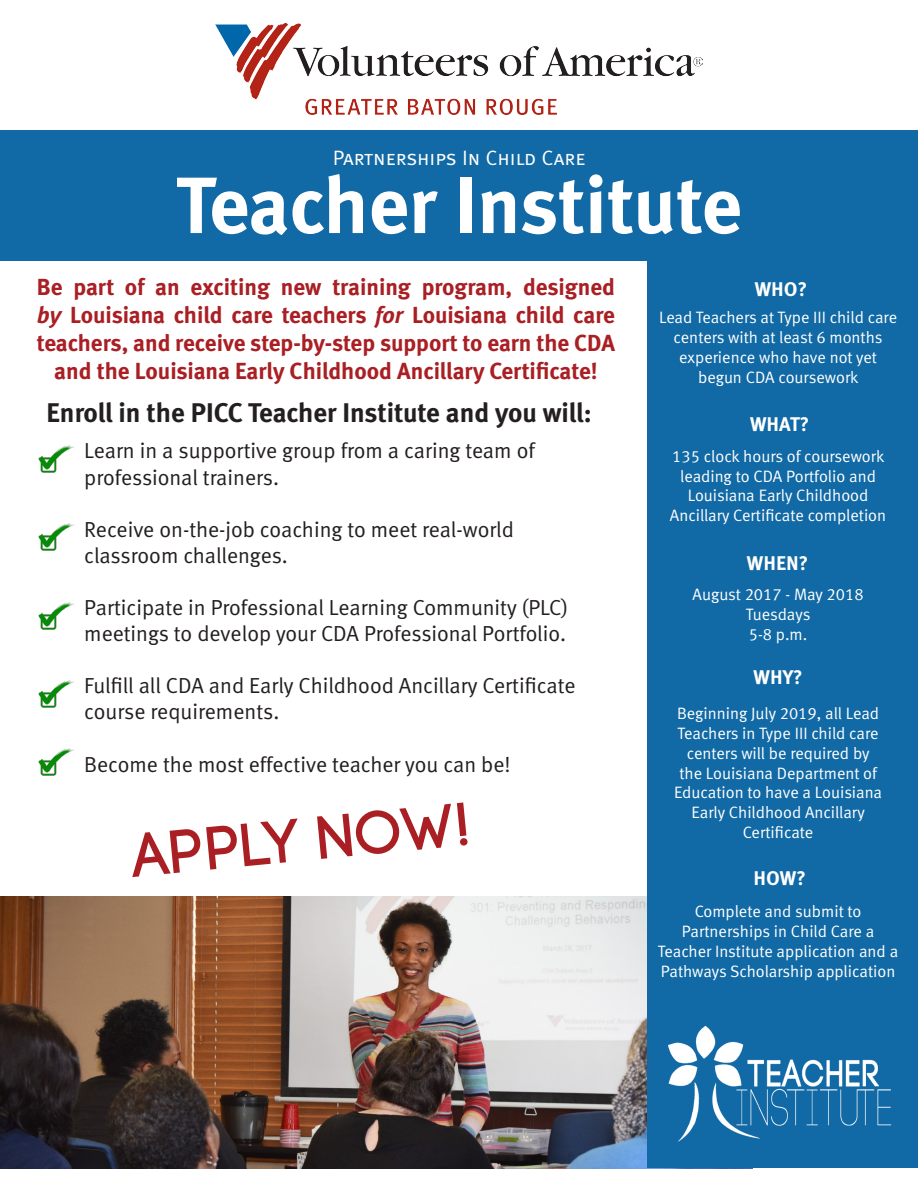
<style>
.page{position:relative;width:918px;height:1188px;background:#fff}
.page>*{position:absolute;margin:0;border:0;box-sizing:border-box;transform-origin:0 0}
.t1{font:79.65px "Meta Bold LF";color:#fff}
.t2{font:60.75px "Code Pro Demo";color:#a91f24}
.t3{font:700 27px "Meta";color:#231f20}
.t4{font:700 23.25px/27.9px "Meta";color:#a91f24;text-align:center}
.t5{font:21.75px/26.1px "Meta Normal";color:#231f20}
.t6{font:20.85px "Meta Normal Caps";color:#fff}
.t7{font:19.8px "Meta Bold Caps";color:#fff}
.t8{font:16.5px/19.8px "Meta Normal LF";color:#fff;text-align:center}
.s1{font-style:italic}
</style>
<div class="page">
<img style="left:0;top:896px;width:647px;height:272px">
<div style="left:0;top:130px;width:918px;height:131px;background:#1169a5"></div>
<div style="left:647px;top:261px;width:271px;height:907px;background:#1169a5"></div>
<img style="left:216px;top:23px;width:486px;height:92px">
<img style="left:38px;top:445px;width:36px;height:28px">
<img style="left:38px;top:523px;width:36px;height:28px">
<img style="left:38px;top:602px;width:36px;height:28px">
<img style="left:38px;top:680px;width:36px;height:28px">
<img style="left:38px;top:748px;width:36px;height:28px">
<img style="left:668px;top:1026px;width:224px;height:116px">
<p class="t6" style="left:333px;top:146px;width:254px">Partnerships In Child Care</p>
<p class="t1" style="left:176px;top:155px;width:567px">Teacher Institute</p>
<p class="t4" style="left:37px;top:273px;width:579px">Be part of an exciting new training program, designed <span class="s1">by</span> Louisiana child care teachers <span class="s1">for</span> Louisiana child care teachers, and receive step-by-step support to earn the CDA and the Louisiana Early Childhood Ancillary Certificate!</p>
<p class="t3" style="left:47px;top:396px;width:547px">Enroll in the PICC Teacher Institute and you will:</p>
<p class="t5" style="left:84px;top:438px;width:452px">Learn in a supportive group from a caring team of professional trainers.</p>
<p class="t5" style="left:84px;top:516px;width:431px">Receive on-the-job coaching to meet real-world classroom challenges.</p>
<p class="t5" style="left:84px;top:594px;width:485px">Participate in Professional Learning Community (PLC) meetings to develop your CDA Professional Portfolio.</p>
<p class="t5" style="left:84px;top:673px;width:493px">Fulfill all CDA and Early Childhood Ancillary Certificate course requirements.</p>
<p class="t5" style="left:84px;top:751px;width:428px">Become the most effective teacher you can be!</p>
<p class="t2" style="left:129px;top:824px;width:342px;rotate:-5deg">Apply Now!</p>
<p class="t7" style="left:755px;top:276px;width:54px">WHO?</p>
<p class="t8" style="left:659px;top:307px;width:240px">Lead Teachers at Type III child care centers with at least 6 months experience who have not yet begun CDA coursework</p>
<p class="t7" style="left:750px;top:412px;width:61px">WHAT?</p>
<p class="t8" style="left:670px;top:446px;width:218px">135 clock hours of coursework leading to CDA Portfolio and<br>Louisiana Early Childhood<br>Ancillary Certificate completion</p>
<p class="t7" style="left:747px;top:551px;width:63px">WHEN?</p>
<p class="t8" style="left:693px;top:585px;width:173px">August 2017 - May 2018<br>Tuesdays<br>5-8 p.m.</p>
<p class="t7" style="left:754px;top:665px;width:51px">WHY?</p>
<p class="t8" style="left:674px;top:703px;width:210px">Beginning July 2019, all Lead<br>Teachers in Type III child care centers will be required by the Louisiana Department of<br>Education to have a Louisiana<br>Early Childhood Ancillary<br>Certificate</p>
<p class="t7" style="left:754px;top:866px;width:54px">HOW?</p>
<p class="t8" style="left:658px;top:901px;width:242px">Complete and submit to<br>Partnerships in Child Care a<br>Teacher Institute application and a<br>Pathways Scholarship application</p>
</div>
